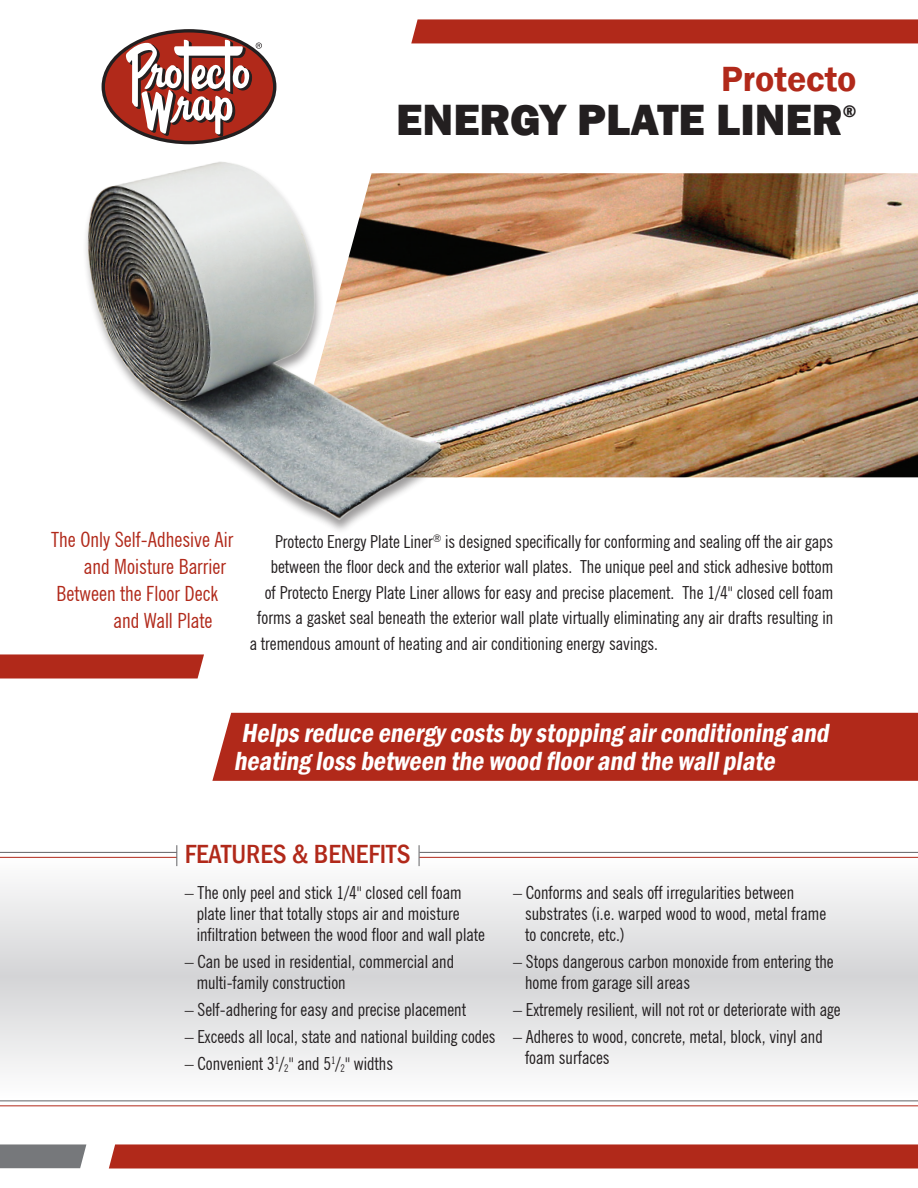
<style>
.page{position:relative;width:918px;height:1188px;background:#fff}
.page>*{position:absolute;margin:0;border:0;box-sizing:border-box;transform-origin:0 0}
.t1{font:800 45px "Franklin Gothic";color:#231f20}
.t2{font:600 36px "Franklin Gothic";color:#b1291a}
.t3{font:italic 600 condensed 27px/28.5px "Franklin Gothic";color:#fff}
.t4{font:500 condensed 27px "Franklin Gothic";color:#b1291a}
.t5{font:condensed 21px "News Gothic BT";color:#b1291a}
.t6{font:condensed 18px/21px "News Gothic BT";color:#231f20}
.t7{font:600 condensed 17.55px "Franklin Gothic";color:#231f20}
</style>
<div class="page">
<svg style="left:0;top:857px;width:918px;height:213px"></svg>
<hr style="left:419px;top:852px;width:499px;height:1px;background:#636366">
<hr style="left:0;top:1101px;width:918px;height:1px;background:#636366">
<hr style="left:0;top:852px;width:177px;height:1px;background:#636366">
<hr style="left:419px;top:857px;width:499px;height:1px;background:#b1291a">
<hr style="left:0;top:1105px;width:918px;height:1px;background:#b1291a">
<hr style="left:0;top:857px;width:177px;height:1px;background:#b1291a">
<svg style="left:419px;top:845px;width:1px;height:21px"></svg>
<svg style="left:176px;top:845px;width:1px;height:21px"></svg>
<div style="left:411px;top:19px;width:507px;height:24px;background:#b1291a"></div>
<div style="left:212px;top:713px;width:706px;height:68px;background:#b1291a"></div>
<svg style="left:109px;top:1144px;width:809px;height:25px;background:#b43223"></svg>
<svg style="left:0;top:1144px;width:86px;height:24px;background:#7c7e81"></svg>
<svg style="left:103px;top:30px;width:172px;height:112px;background:#9a271a"></svg>
<svg style="left:126px;top:40px;width:136px;height:96px"></svg>
<div style="left:102px;top:29px;width:174px;height:115px;border:3px solid #231f20;border-radius:50%"></div>
<svg style="left:0;top:654px;width:204px;height:25px;background:#b53426"></svg>
<img style="left:454px;top:173px;width:464px;height:304px">
<img style="left:85px;top:161px;width:369px;height:368px">
<h2 class="t2" style="left:721px;top:57px;width:137px">Protecto</h2>
<h1 class="t1" style="left:396px;top:90px;width:448px">ENERGY PLATE LINER</h1>
<p class="t7" style="left:843px;top:100px;width:15px">®</p>
<p class="t5" style="left:51px;top:527px;width:184px">The Only Self-Adhesive Air</p>
<p class="t5" style="left:84px;top:554px;width:144px">and Moisture Barrier</p>
<p class="t5" style="left:56px;top:581px;width:163px">Between the Floor Deck</p>
<p class="t5" style="left:114px;top:608px;width:100px">and Wall Plate</p>
<p class="t6" style="left:275px;top:531px;width:559px">Protecto Energy Plate Liner<sup>®</sup> is designed specifically for conforming and sealing off the air gaps</p>
<p class="t6" style="left:271px;top:556px;width:564px">between the floor deck and the exterior wall plates. The unique peel and stick adhesive bottom</p>
<p class="t6" style="left:265px;top:582px;width:570px">of Protecto Energy Plate Liner allows for easy and precise placement. The 1/4" closed cell foam</p>
<p class="t6" style="left:257px;top:607px;width:577px">forms a gasket seal beneath the exterior wall plate virtually eliminating any air drafts resulting in</p>
<p class="t6" style="left:250px;top:633px;width:410px">a tremendous amount of heating and air conditioning energy savings.</p>
<h3 class="t3" style="left:234px;top:718px;width:602px">Helps reduce energy costs by stopping airconditioning and heating loss between the wood floorand the wallplate</h3>
<h3 class="t4" style="left:185px;top:837px;width:227px">FEATURES &amp; BENEFITS</h3>
<p class="t6" style="left:197px;top:882px;width:290px;text-indent:-12px">– The only peel and stick 1/4" closed cell foam plate liner that totally stops air and moisture infiltration between the wood floor and wall plate</p>
<p class="t6" style="left:197px;top:951px;width:259px;text-indent:-12px">– Can be used in residential, commercial and multi-family construction</p>
<p class="t6" style="left:185px;top:999px;width:283px">– Self-adhering for easy and precise placement</p>
<p class="t6" style="left:185px;top:1026px;width:312px">– Exceeds all local, state and national building codes</p>
<p class="t6" style="left:185px;top:1053px;width:210px">– Convenient 3<sup>1</sup>/<sub>2</sub>" and 5<sup>1</sup>/<sub>2</sub>" widths</p>
<p class="t6" style="left:525px;top:882px;width:303px;text-indent:-12px">– Conforms and seals off irregularities between substrates (i.e. warped wood to wood, metal frame to concrete, etc.)</p>
<p class="t6" style="left:525px;top:951px;width:310px;text-indent:-12px">– Stops dangerous carbon monoxide from entering the home from garage sill areas</p>
<p class="t6" style="left:513px;top:999px;width:329px">– Extremely resilient, will not rot or deteriorate with age</p>
<p class="t6" style="left:525px;top:1026px;width:299px;text-indent:-12px">– Adheres to wood, concrete, metal, block, vinyl and foam surfaces</p>
</div>
